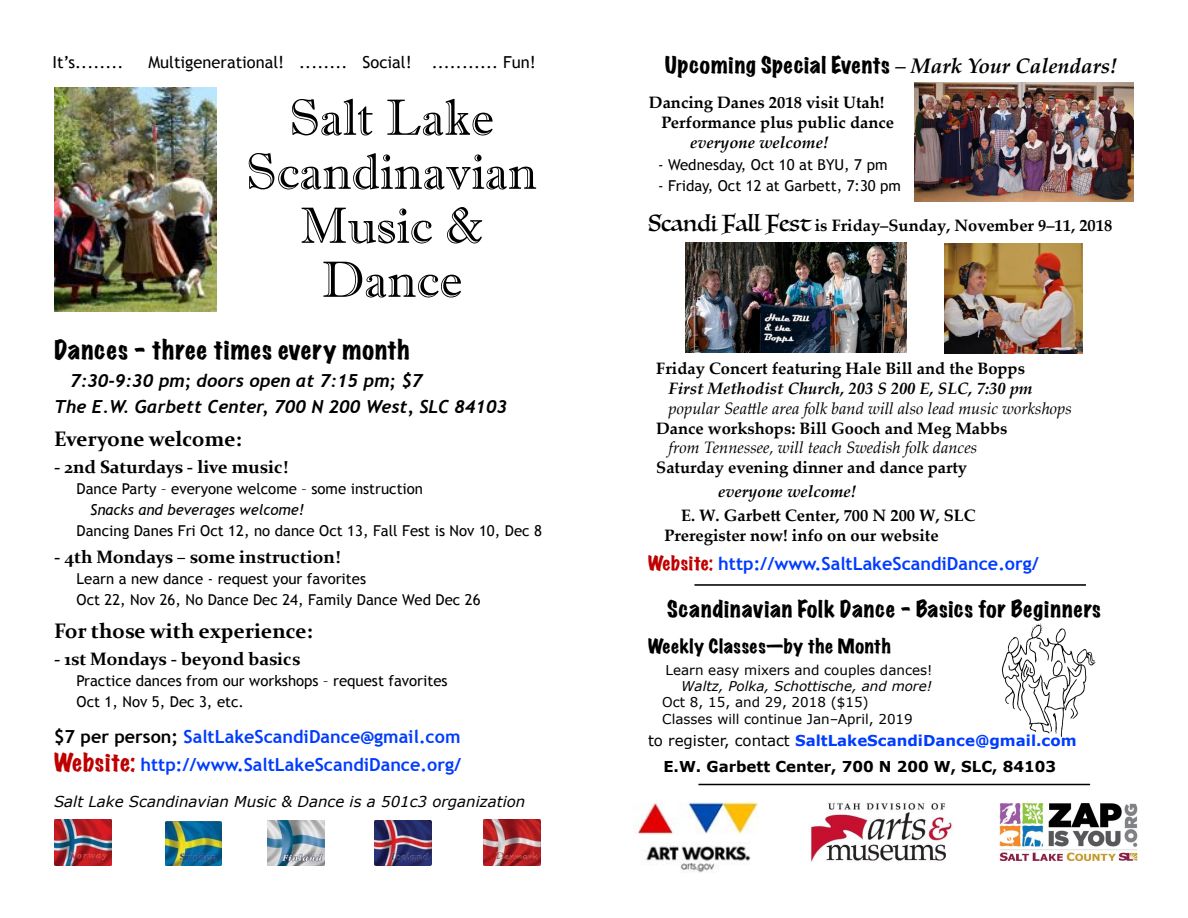
<style>
.page{position:relative;width:1188px;height:918px;background:#fff}
.page>*{position:absolute;margin:0;border:0;box-sizing:border-box;transform-origin:0 0}
.t1{font:51px/54px "Imprint MT Shadow";color:#000;text-align:center}
.t2{font:expanded 24px "Marker Felt";letter-spacing:.035em;color:#000}
.t3{font:expanded 21px "Marker Felt";letter-spacing:.04em;color:#000}
.t4{font:700 21px "Constantia";color:#000}
.t5{font:700 18px/28.5px "Trebuchet MS";color:#003cff}
.t6{font:700 18px "Constantia";color:#000}
.t7{font:italic 700 18px/25.5px "Trebuchet";color:#000}
.t8{font:expanded 18px "Marker Felt";letter-spacing:.035em;color:#000}
.t9{font:700 16.5px/19.8px "Palatino Linotype";color:#000}
.t10{font:italic 16.5px "Palatino Linotype";color:#000}
.t11{font:italic 700 16.5px "Palatino Linotype";color:#000}
.t12{font:16.5px "Trebuchet MS";color:#000}
.t13{font:15px/21px "Trebuchet MS";color:#000}
.t14{font:700 15px/25.5px "Verdana";color:#000;text-align:center}
.t15{font:italic 15px "Verdana";color:#000}
.t16{font:italic 15px "Trebuchet MS";color:#000}
.t17{font:13.5px/16.2px "Verdana";color:#000}
.t18{font:italic 13.5px "Verdana";color:#000}
.s1{color:#000}
.s2{font-family:"Marker Felt";font-weight:400;font-stretch:expanded;font-size:22.5px;color:#bf0000}
.s3{font-family:"Palatino Linotype";font-weight:700;font-style:italic;font-stretch:normal}
.s4{font-family:"Luminari";font-weight:400;font-size:22.5px}
.s5{font-family:"Marker Felt";font-weight:400;font-stretch:expanded;color:#bf0000}
.s6{font-weight:400}
.s7{color:#003cff}
</style>
<div class="page">
<img style="left:55px;top:88px;width:161px;height:224px">
<img style="left:54px;top:820px;width:57px;height:45px">
<img style="left:166px;top:821px;width:56px;height:44px">
<img style="left:268px;top:821px;width:56px;height:45px">
<img style="left:375px;top:820px;width:57px;height:45px">
<img style="left:484px;top:820px;width:56px;height:45px">
<img style="left:1002px;top:623px;width:93px;height:114px">
<hr style="left:694px;top:584px;width:392px;height:2px;background:#000">
<hr style="left:699px;top:784px;width:391px;height:1px;background:#000">
<img style="left:633px;top:802px;width:126px;height:71px">
<img style="left:809px;top:802px;width:144px;height:60px">
<img style="left:999px;top:804px;width:139px;height:57px">
<img style="left:914px;top:83px;width:219px;height:118px">
<img style="left:685px;top:243px;width:222px;height:109px">
<img style="left:945px;top:243px;width:137px;height:110px">
<p class="t12" style="left:52px;top:52px;width:73px">It’s........</p>
<p class="t12" style="left:149px;top:52px;width:389px">Multigenerational! ........ Social! ........... Fun!</p>
<h1 class="t1" style="left:246px;top:90px;width:293px">Salt Lake<br>Scandinavian<br>Music &amp;<br>Dance</h1>
<h2 class="t2" style="left:54px;top:337px;width:357px">Dances - three times every month</h2>
<p class="t7" style="left:54px;top:368px;width:455px;text-indent:16px">7:30-9:30 pm; doors open at 7:15 pm; $7<br>The E.W. Garbett Center, 700 N 200 West, SLC 84103</p>
<h3 class="t4" style="left:54px;top:426px;width:189px">Everyone welcome:</h3>
<p class="t6" style="left:54px;top:456px;width:236px">- 2nd Saturdays - live music!</p>
<p class="t13" style="left:77px;top:478px;width:348px">Dance Party – everyone welcome – some instruction</p>
<p class="t16" style="left:90px;top:501px;width:216px">Snacks and beverages welcome!</p>
<p class="t13" style="left:77px;top:520px;width:467px">Dancing Danes Fri Oct 12, no dance Oct 13, Fall Fest is Nov 10, Dec 8</p>
<p class="t6" style="left:54px;top:546px;width:288px">- 4th Mondays – some instruction!</p>
<p class="t13" style="left:77px;top:568px;width:406px">Learn a new dance - request your favorites<br>Oct 22, Nov 26, No Dance Dec 24, Family Dance Wed Dec 26</p>
<h3 class="t4" style="left:54px;top:618px;width:260px">For those with experience:</h3>
<p class="t6" style="left:54px;top:648px;width:248px">- 1st Mondays - beyond basics</p>
<p class="t13" style="left:77px;top:670px;width:373px">Practice dances from our workshops – request favorites<br>Oct 1, Nov 5, Dec 3, etc.</p>
<p class="t5" style="left:54px;top:722px;width:409px"><span class="s1">$7 per person;</span> SaltLakeScandiDance@gmail.com<br><span class="s2">Website:</span> http://www.SaltLakeScandiDance.org/</p>
<p class="t15" style="left:54px;top:792px;width:473px">Salt Lake Scandinavian Music &amp; Dance is a 501c3 organization</p>
<h3 class="t3" style="left:665px;top:54px;width:454px">Upcoming Special Events <span class="s3">– Mark Your Calendars!</span></h3>
<p class="t9" style="left:661px;top:92px;width:234px;text-indent:-12px">Dancing Danes 2018 visit Utah!<br>Performance plus public dance</p>
<p class="t11" style="left:690px;top:130px;width:140px">everyone welcome!</p>
<p class="t13" style="left:658px;top:154px;width:231px">- Wednesday, Oct 10 at BYU, 7 pm</p>
<p class="t13" style="left:658px;top:175px;width:245px">- Friday, Oct 12 at Garbett, 7:30 pm</p>
<p class="t9" style="left:648px;top:215px;width:466px"><span class="s4">Scandi Fall Fest</span> is Friday–Sunday, November 9–11, 2018</p>
<p class="t9" style="left:656px;top:358px;width:370px">Friday Concert featuring Hale Bill and the Bopps</p>
<p class="t11" style="left:669px;top:377px;width:366px">First Methodist Church, 203 S 200 E, SLC, 7:30 pm</p>
<p class="t10" style="left:669px;top:396px;width:405px">popular Seattle area folk band will also lead music workshops</p>
<p class="t9" style="left:656px;top:418px;width:353px">Dance workshops: Bill Gooch and Meg Mabbs</p>
<p class="t10" style="left:669px;top:436px;width:310px">from Tennessee, will teach Swedish folk dances</p>
<p class="t9" style="left:656px;top:457px;width:312px">Saturday evening dinner and dance party</p>
<p class="t11" style="left:718px;top:480px;width:140px">everyone welcome!</p>
<p class="t9" style="left:665px;top:505px;width:313px;text-indent:16px">E. W. Garbett Center, 700 N 200 W, SLC<br>Preregister now! info on our website</p>
<p class="t5" style="left:648px;top:549px;width:392px"><span class="s5">Website:</span> http://www.SaltLakeScandiDance.org/</p>
<h3 class="t3" style="left:667px;top:598px;width:435px">Scandinavian Folk Dance - Basics for Beginners</h3>
<p class="t8" style="left:648px;top:637px;width:244px">Weekly Classes—by the Month</p>
<p class="t17" style="left:666px;top:661px;width:268px">Learn easy mixers and couples dances!</p>
<p class="t18" style="left:681px;top:678px;width:252px">Waltz, Polka, Schottische, and more!</p>
<p class="t17" style="left:662px;top:694px;width:252px">Oct 8, 15, and 29, 2018 ($15)<br>Classes will continue Jan–April, 2019</p>
<p class="t14" style="left:648px;top:727px;width:430px"><span class="s6">to register, contact</span> <span class="s7">SaltLakeScandiDance@gmail.com<br></span>E.W. Garbett Center, 700 N 200 W, SLC, 84103</p>
</div>
